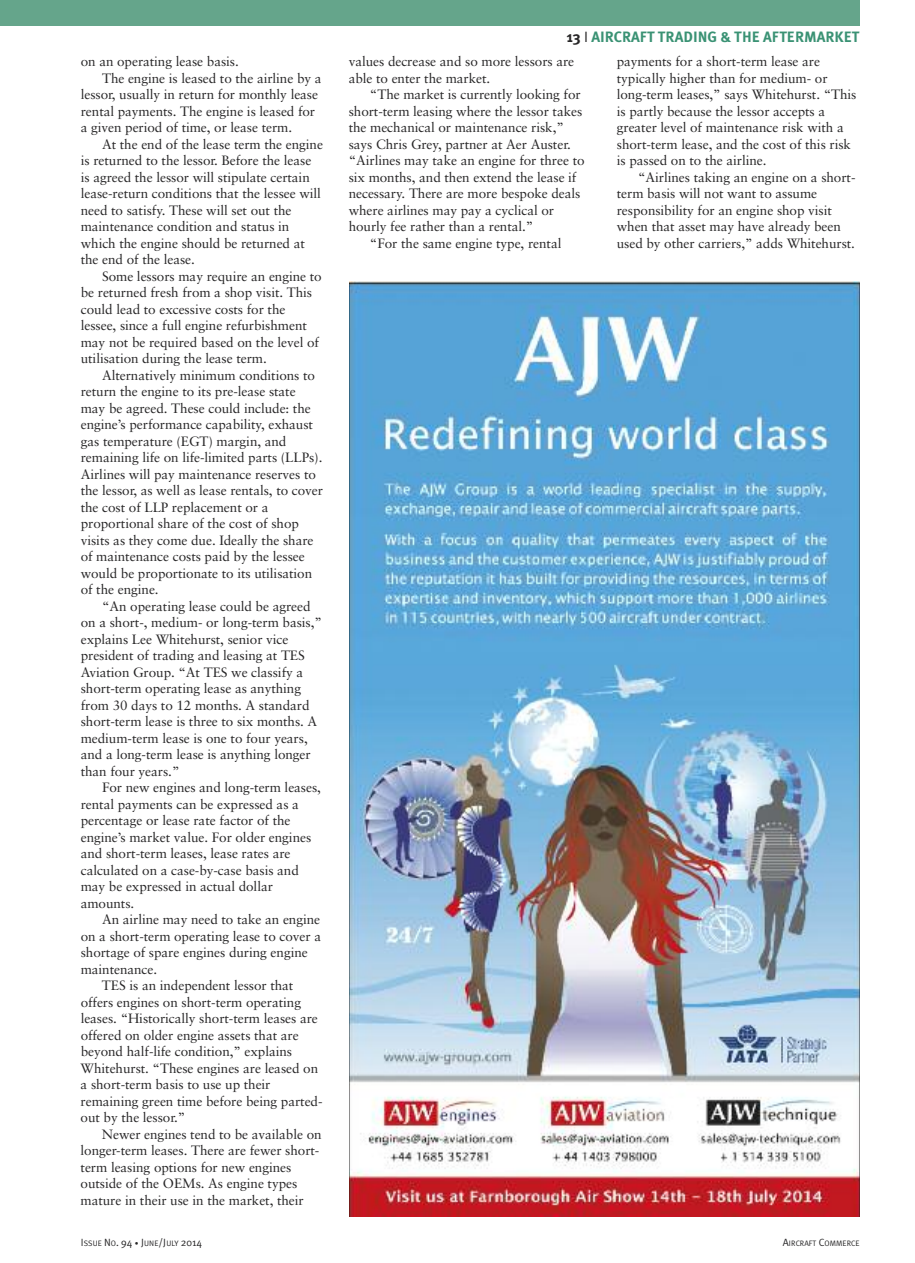
<style>
.page{position:relative;width:915px;height:1263px;background:#fff}
.page>*{position:absolute;margin:0;border:0;box-sizing:border-box;transform-origin:0 0}
.t1{font:700 15px "Meta Plus";color:#3a9274}
.t2{font:13.5px/16.5px "Sabon";letter-spacing:-.005em;color:#272627}
.t3{font:10.5px "Meta Plus Normal";color:#272627}
.t4{font:7.8px "Meta Plus Normal";color:#272627}
.s1{color:#272627}
.s2{font-family:"Meta Plus Normal";font-weight:400;color:#272627}
.s3{font-size:7.8px}
.s4{font-size:7.5px}
.s5{font-size:10.5px}
</style>
<div class="page">
<div style="left:0;top:0;width:859px;height:26px;background:#65a58b"></div>
<img style="left:349px;top:281px;width:510px;height:935px">
<p class="t2" style="left:81px;top:54px;width:159px">on an operating lease basis.</p>
<p class="t2" style="left:102px;top:71px;width:221px">The engine is leased to the airline by a</p>
<p class="t2" style="left:81px;top:87px;width:239px">lessor, usually in return for monthly lease</p>
<p class="t2" style="left:81px;top:104px;width:236px">rental payments. The engine is leased for</p>
<p class="t2" style="left:81px;top:120px;width:213px">a given period of time, or lease term.</p>
<p class="t2" style="left:102px;top:137px;width:222px">At the end of the lease term the engine</p>
<p class="t2" style="left:81px;top:153px;width:232px">is returned to the lessor. Before the lease</p>
<p class="t2" style="left:81px;top:170px;width:230px">is agreed the lessor will stipulate certain</p>
<p class="t2" style="left:81px;top:186px;width:242px">lease-return conditions that the lessee will</p>
<p class="t2" style="left:81px;top:203px;width:212px">need to satisfy. These will set out the</p>
<p class="t2" style="left:81px;top:219px;width:210px">maintenance condition and status in</p>
<p class="t2" style="left:81px;top:236px;width:225px">which the engine should be returned at</p>
<p class="t2" style="left:81px;top:252px;width:116px">the end of the lease.</p>
<p class="t2" style="left:102px;top:269px;width:221px">Some lessors may require an engine to</p>
<p class="t2" style="left:81px;top:285px;width:233px">be returned fresh from a shop visit. This</p>
<p class="t2" style="left:81px;top:302px;width:206px">could lead to excessive costs for the</p>
<p class="t2" style="left:81px;top:318px;width:227px">lessee, since a full engine refurbishment</p>
<p class="t2" style="left:81px;top:335px;width:240px">may not be required based on the level of</p>
<p class="t2" style="left:81px;top:351px;width:187px">utilisation during the lease term.</p>
<p class="t2" style="left:102px;top:368px;width:214px">Alternatively minimum conditions to</p>
<p class="t2" style="left:81px;top:384px;width:216px">return the engine to its pre-lease state</p>
<p class="t2" style="left:81px;top:401px;width:231px">may be agreed. These could include: the</p>
<p class="t2" style="left:81px;top:417px;width:234px">engine’s performance capability, exhaust</p>
<p class="t2" style="left:81px;top:434px;width:207px">gas temperature (EGT) margin, and</p>
<p class="t2" style="left:81px;top:450px;width:243px">remaining life on life-limited parts (LLPs).</p>
<p class="t2" style="left:81px;top:467px;width:236px">Airlines will pay maintenance reserves to</p>
<p class="t2" style="left:81px;top:483px;width:244px">the lessor, as well as lease rentals, to cover</p>
<p class="t2" style="left:81px;top:500px;width:189px">the cost of LLP replacement or a</p>
<p class="t2" style="left:81px;top:516px;width:220px">proportional share of the cost of shop</p>
<p class="t2" style="left:81px;top:533px;width:234px">visits as they come due. Ideally the share</p>
<p class="t2" style="left:81px;top:549px;width:225px">of maintenance costs paid by the lessee</p>
<p class="t2" style="left:81px;top:566px;width:233px">would be proportionate to its utilisation</p>
<p class="t2" style="left:81px;top:582px;width:79px">of the engine.</p>
<p class="t2" style="left:102px;top:599px;width:210px">“An operating lease could be agreed</p>
<p class="t2" style="left:81px;top:615px;width:242px">on a short-, medium- or long-term basis,”</p>
<p class="t2" style="left:81px;top:632px;width:209px">explains Lee Whitehurst, senior vice</p>
<p class="t2" style="left:81px;top:648px;width:225px">president of trading and leasing at TES</p>
<p class="t2" style="left:81px;top:665px;width:224px">Aviation Group. “At TES we classify a</p>
<p class="t2" style="left:81px;top:681px;width:222px">short-term operating lease as anything</p>
<p class="t2" style="left:81px;top:698px;width:230px">from 30 days to 12 months. A standard</p>
<p class="t2" style="left:81px;top:714px;width:238px">short-term lease is three to six months. A</p>
<p class="t2" style="left:81px;top:731px;width:228px">medium-term lease is one to four years,</p>
<p class="t2" style="left:81px;top:747px;width:231px">and a long-term lease is anything longer</p>
<p class="t2" style="left:81px;top:764px;width:100px">than four years.”</p>
<p class="t2" style="left:102px;top:780px;width:220px">For new engines and long-term leases,</p>
<p class="t2" style="left:81px;top:797px;width:220px">rental payments can be expressed as a</p>
<p class="t2" style="left:81px;top:813px;width:211px">percentage or lease rate factor of the</p>
<p class="t2" style="left:81px;top:830px;width:232px">engine’s market value. For older engines</p>
<p class="t2" style="left:81px;top:846px;width:211px">and short-term leases, lease rates are</p>
<p class="t2" style="left:81px;top:863px;width:219px">calculated on a case-by-case basis and</p>
<p class="t2" style="left:81px;top:879px;width:194px">may be expressed in actual dollar</p>
<p class="t2" style="left:81px;top:896px;width:55px">amounts.</p>
<p class="t2" style="left:102px;top:912px;width:220px">An airline may need to take an engine</p>
<p class="t2" style="left:81px;top:929px;width:242px">on a short-term operating lease to cover a</p>
<p class="t2" style="left:81px;top:945px;width:228px">shortage of spare engines during engine</p>
<p class="t2" style="left:81px;top:962px;width:78px">maintenance.</p>
<p class="t2" style="left:102px;top:978px;width:193px">TES is an independent lessor that</p>
<p class="t2" style="left:81px;top:995px;width:222px">offers engines on short-term operating</p>
<p class="t2" style="left:81px;top:1011px;width:239px">leases. “Historically short-term leases are</p>
<p class="t2" style="left:81px;top:1028px;width:219px">offered on older engine assets that are</p>
<p class="t2" style="left:81px;top:1044px;width:213px">beyond half-life condition,” explains</p>
<p class="t2" style="left:81px;top:1061px;width:239px">Whitehurst. “These engines are leased on</p>
<p class="t2" style="left:81px;top:1077px;width:191px">a short-term basis to use up their</p>
<p class="t2" style="left:81px;top:1094px;width:243px">remaining green time before being parted-</p>
<p class="t2" style="left:81px;top:1110px;width:106px">out by the lessor.”</p>
<p class="t2" style="left:102px;top:1127px;width:221px">Newer engines tend to be available on</p>
<p class="t2" style="left:81px;top:1143px;width:240px">longer-term leases. There are fewer short-</p>
<p class="t2" style="left:81px;top:1160px;width:212px">term leasing options for new engines</p>
<p class="t2" style="left:81px;top:1176px;width:218px">outside of the OEMs. As engine types</p>
<p class="t2" style="left:81px;top:1193px;width:225px">mature in their use in the market, their</p>
<p class="t1" style="left:566px;top:28px;width:294px"><span class="s1">13</span> <span class="s2">I</span> AIRCRAFT TRADING &amp; THE AFTERMARKET</p>
<p class="t2" style="left:348px;top:54px;width:227px">values decrease and so more lessors are able to enter the market.</p>
<p class="t2" style="left:370px;top:87px;width:212px">“The market is currently looking for</p>
<p class="t2" style="left:348px;top:104px;width:235px">short-term leasing where the lessor takes</p>
<p class="t2" style="left:348px;top:120px;width:217px">the mechanical or maintenance risk,”</p>
<p class="t2" style="left:348px;top:137px;width:223px">says Chris Grey, partner at Aer Auster.</p>
<p class="t2" style="left:348px;top:153px;width:237px">“Airlines may take an engine for three to</p>
<p class="t2" style="left:348px;top:170px;width:229px">six months, and then extend the lease if</p>
<p class="t2" style="left:348px;top:186px;width:233px">necessary. There are more bespoke deals</p>
<p class="t2" style="left:348px;top:203px;width:207px">where airlines may pay a cyclical or</p>
<p class="t2" style="left:348px;top:219px;width:186px">hourly fee rather than a rental.”</p>
<p class="t2" style="left:370px;top:236px;width:193px">“For the same engine type, rental</p>
<p class="t2" style="left:616px;top:54px;width:241px">payments for a short-term lease are typically higher than for medium- or long-term leases,” says Whitehurst. “This is partly because the lessor accepts a greater level of maintenance risk with a short-term lease, and the cost of this risk is passed on to the airline.</p>
<p class="t2" style="left:616px;top:170px;width:240px;text-indent:21px">“Airlines taking an engine on a short&shy;term basis will not want to assume responsibility for an engine shop visit when that asset may have already been used by other carriers,” adds Whitehurst.</p>
<p class="t3" style="left:81px;top:1236px;width:123px">I<span class="s3">SSUE</span> N<span class="s3">O</span>. 94 <span class="s4">•</span> J<span class="s3">UNE</span>/J<span class="s3">ULY</span> 2014</p>
<p class="t4" style="left:782px;top:1238px;width:78px"><span class="s5">A</span>IRCRAFT <span class="s5">C</span>OMMERCE</p>
</div>
